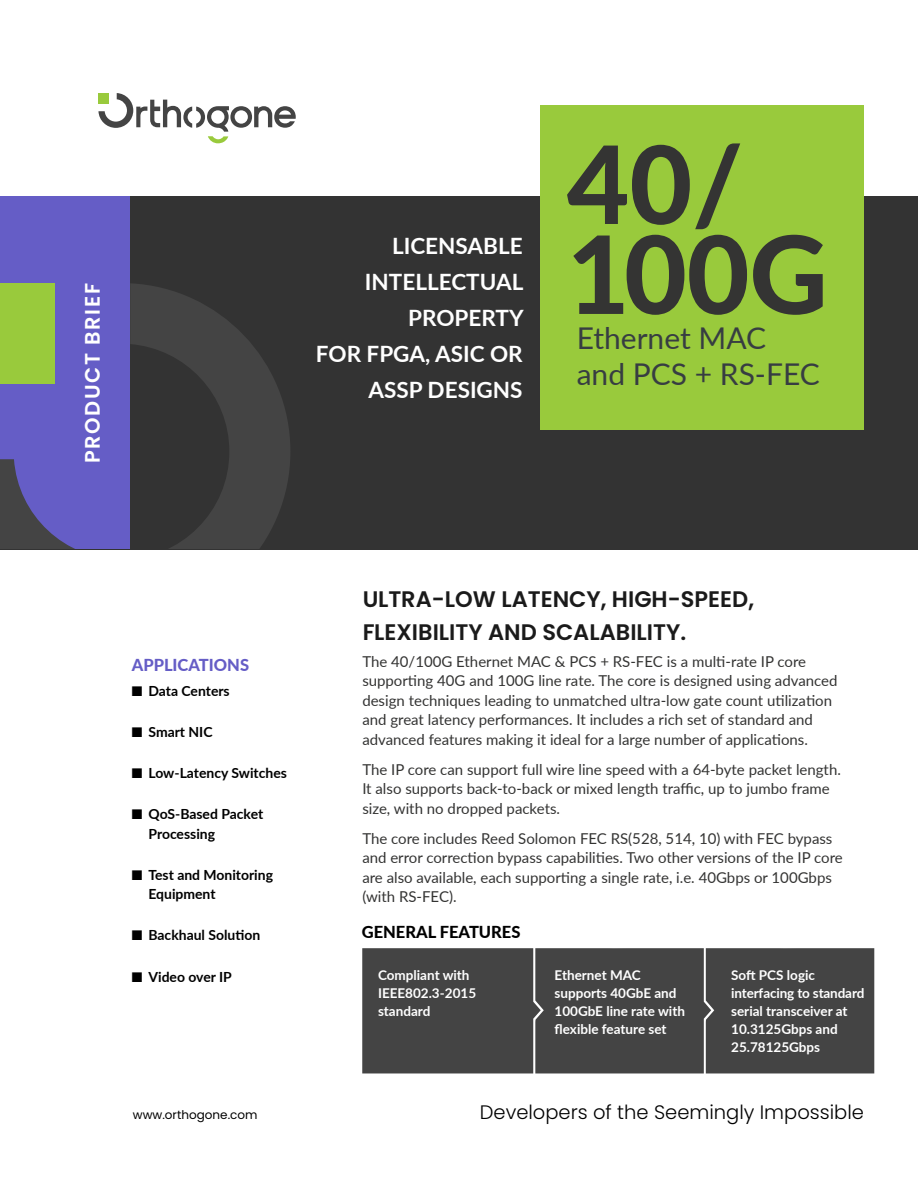
<style>
.page{position:relative;width:918px;height:1188px;background:#fff}
.page>*{position:absolute;margin:0;border:0;box-sizing:border-box;transform-origin:0 0}
.t1{font:800 108px/90px "Lato";color:#343433}
.t2{font:30px/36px "Lato";color:#373d42}
.t3{font:700 22.5px/36px "Lato";color:#fff;text-align:right}
.t4{font:600 22.5px/33px "Poppins";color:#000}
.t5{font:600 21px "Poppins";letter-spacing:.075em;color:#fff}
.t6{font:300 19.5px "Poppins";color:#000}
.t7{font:800 16.5px "Lato";color:#000}
.t8{font:800 16.5px "Lato";color:#655dc6}
.t9{font:15px/19.5px "Lato";color:#343433}
.t10{font:700 13.95px/19.5px "Lato";color:#000}
.t11{font:700 13.5px/18px "Lato";color:#fff}
.t12{font:12px "Poppins";color:#000}
</style>
<div class="page">
<div style="left:0;top:197px;width:918px;height:353px;background:#333"></div>
<div style="left:540px;top:106px;width:324px;height:324px;background:#99ca3c"></div>
<div style="left:0;top:197px;width:130px;height:352px;background:#655dc6"></div>
<svg style="left:98px;top:93px;width:198px;height:50px"></svg>
<svg style="left:0;top:283px;width:290px;height:266px"></svg>
<div style="left:0;top:283px;width:54px;height:101px;background:#99ca3c"></div>
<div style="left:362px;top:948px;width:512px;height:125px;background:#444"></div>
<h3 class="t5" style="left:80px;top:463px;width:181px;rotate:-90deg">PRODUCT BRIEF</h3>
<h3 class="t3" style="left:316px;top:227px;width:209px">LICENSABLE<br>INTELLECTUAL<br>PROPERTY<br>FOR FPGA, ASIC OR<br>ASSP DESIGNS</h3>
<h1 class="t1" style="left:567px;top:135px;width:262px">40/<br>100G</h1>
<h2 class="t2" style="left:577px;top:319px;width:245px">Ethernet MAC and PCS + RS-FEC</h2>
<h3 class="t4" style="left:362px;top:583px;width:393px">ULTRA-LOW LATENCY, HIGH-SPEED,<br>FLEXIBILITY AND SCALABILITY.</h3>
<p class="t9" style="left:362px;top:651px;width:477px">The 40/100G Ethernet MAC &amp; PCS + RS-FEC is a multi-rate IP core supporting 40G and 100G line rate. The core is designed using advanced design techniques leading to unmatched ultra-low gate count utilization and great latency performances. It includes a rich set of standard and advanced features making it ideal for a large number of applications.</p>
<p class="t9" style="left:362px;top:759px;width:480px">The IP core can support full wire line speed with a 64-byte packet length.<br>It also supports back-to-back or mixed length traffic, up to jumbo frame size, with no dropped packets.</p>
<p class="t9" style="left:362px;top:828px;width:482px">The core includes Reed Solomon FEC RS(528, 514, 10) with FEC bypass and error correction bypass capabilities. Two other versions of the IP core are also available, each supporting a single rate, i.e. 40Gbps or 100Gbps (with RS-FEC).</p>
<p class="t8" style="left:132px;top:653px;width:119px">APPLICATIONS</p>
<p class="t10" style="left:132px;top:680px;width:99px">■ Data Centers</p>
<p class="t10" style="left:132px;top:722px;width:82px">■ Smart NIC</p>
<p class="t10" style="left:132px;top:763px;width:157px">■ Low-Latency Switches</p>
<p class="t10" style="left:149px;top:804px;width:116px;text-indent:-17px">■ QoS-Based Packet<br>Processing</p>
<p class="t10" style="left:149px;top:864px;width:126px;text-indent:-17px">■ Test and Monitoring<br>Equipment</p>
<p class="t10" style="left:132px;top:925px;width:130px">■ Backhaul Solution</p>
<p class="t10" style="left:132px;top:966px;width:102px">■ Video over IP</p>
<p class="t11" style="left:378px;top:965px;width:100px">Compliant with<br>IEEE802.3-2015 standard</p>
<p class="t11" style="left:555px;top:965px;width:132px">Ethernet MAC supports 40GbE and<br>100GbE line rate with flexible feature set</p>
<p class="t11" style="left:731px;top:965px;width:135px">Soft PCS logic interfacing to standard serial transceiver at<br>10.3125Gbps and<br>25.78125Gbps</p>
<p class="t7" style="left:362px;top:920px;width:160px">GENERAL FEATURES</p>
<p class="t12" style="left:133px;top:1107px;width:126px">www.orthogone.com</p>
<h3 class="t6" style="left:480px;top:1101px;width:386px">Developers of the Seemingly Impossible</h3>
</div>
